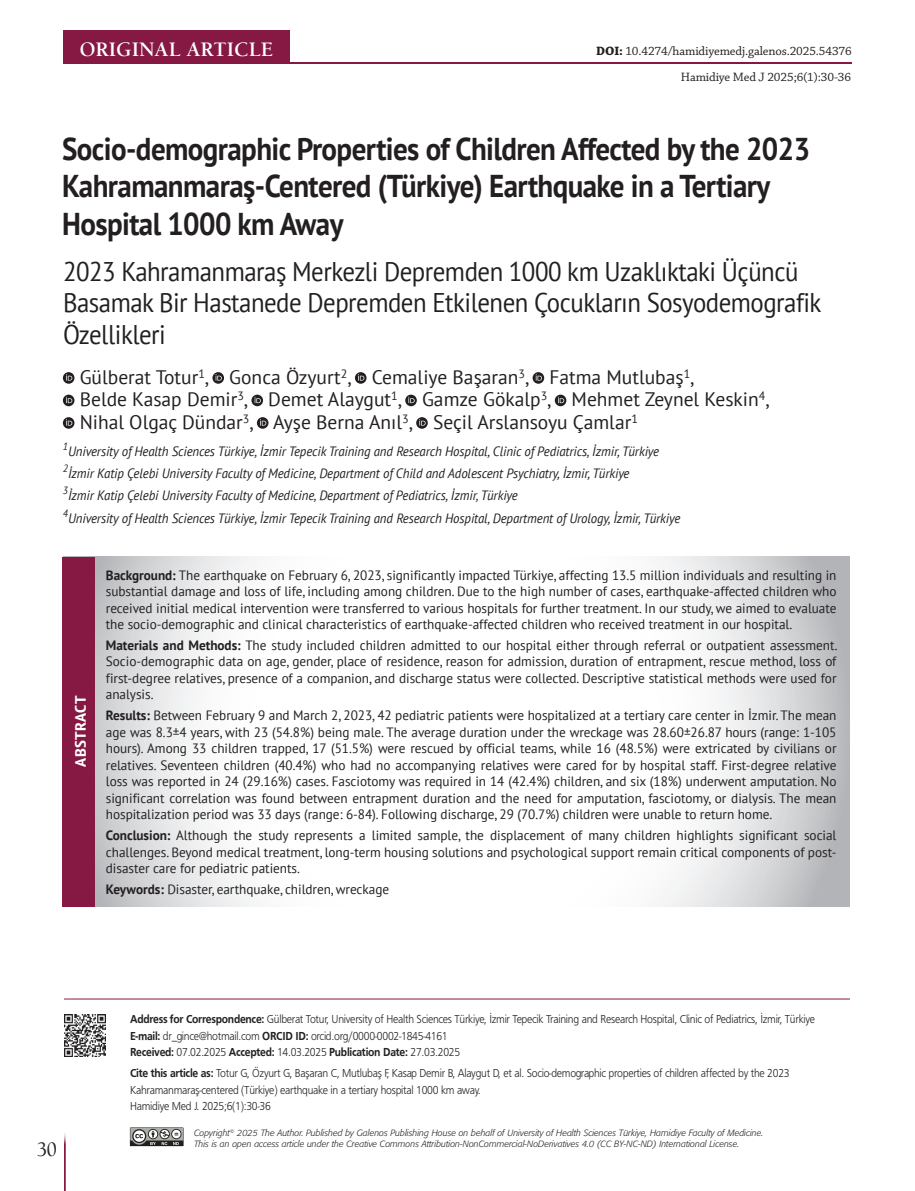
<style>
.page{position:relative;width:915px;height:1191px;background:#fff}
.page>*{position:absolute;margin:0;border:0;box-sizing:border-box;transform-origin:0 0}
._1-BASLIK{font:700 31.5px/37.5px "PT Sans";letter-spacing:-.02em;color:#231f20;scale:.92 1}
._2__TURKCE_BASLIK{font:27px/31.5px "PT Sans";letter-spacing:-.02em;color:#231f20;scale:.92 1}
.t1{font:21px "Berkeley Bold Tr";color:#fff}
.t2{font:21px "Berkeley Regular Tr";color:#231f20;scale:.92 1}
.YAZARLAR{font:19.5px "PT Sans";color:#231f20}
.ABSTRACT{font:700 condensed 15px "PT Sans";letter-spacing:.02em;color:#fff;scale:1.2 1}
.OZET{font:13.5px/16.5px "PT Sans";letter-spacing:-.005em;color:#231f20;text-align:justify}
.KURUMLAR{font:italic 13.5px "PT Sans";letter-spacing:-.01em;color:#231f20;scale:.95 1}
.DOİ{font:12.75px "Chaparral Pro";letter-spacing:-.01em;color:#231f20}
.SAYFA_ATIFI{font:12.75px "Chaparral Pro";letter-spacing:-.01em;color:#231f20}
.CİTE{font:12px/16.5px "Frugal Normal Tr";letter-spacing:-.025em;color:#231f20;scale:.9 1}
.t3{font:12px "Frugal Bold Tr";letter-spacing:-.025em;color:#231f20;scale:.9 1}
.t4{font:9px/11.2px "Formata Light Ita Tr";color:#231f20}
.s1{font-weight:700}
.s2{font-family:"Frugal Bold Tr"}
.s3{font-family:"Frugal Normal Tr"}
</style>
<div class="page">
<hr style="left:64px;top:63px;width:787px;height:1px;background:#861943">
<div style="left:63px;top:31px;width:227px;height:33px;background:#861943"></div>
<hr style="left:64px;top:1131px;width:1px;height:60px;background:#861943">
<svg style="left:130px;top:1127px;width:53px;height:19px"></svg>
<svg style="left:63px;top:372px;width:11px;height:12px"></svg>
<svg style="left:66px;top:374px;width:6px;height:6px"></svg>
<svg style="left:212px;top:372px;width:12px;height:12px"></svg>
<svg style="left:215px;top:374px;width:7px;height:6px"></svg>
<svg style="left:355px;top:372px;width:11px;height:12px"></svg>
<svg style="left:358px;top:374px;width:6px;height:6px"></svg>
<svg style="left:532px;top:372px;width:12px;height:12px"></svg>
<svg style="left:535px;top:374px;width:7px;height:6px"></svg>
<div style="left:63px;top:395px;width:11px;height:11px;background:#231f20;border-radius:50%"></div>
<svg style="left:66px;top:397px;width:6px;height:6px"></svg>
<svg style="left:251px;top:395px;width:12px;height:11px"></svg>
<svg style="left:254px;top:397px;width:7px;height:6px"></svg>
<svg style="left:405px;top:395px;width:11px;height:11px"></svg>
<svg style="left:408px;top:397px;width:6px;height:6px"></svg>
<svg style="left:554px;top:395px;width:12px;height:11px"></svg>
<svg style="left:557px;top:397px;width:7px;height:6px"></svg>
<svg style="left:63px;top:417px;width:11px;height:12px"></svg>
<svg style="left:66px;top:419px;width:6px;height:6px"></svg>
<svg style="left:257px;top:417px;width:11px;height:12px"></svg>
<svg style="left:260px;top:419px;width:6px;height:6px"></svg>
<svg style="left:416px;top:417px;width:11px;height:12px"></svg>
<svg style="left:419px;top:419px;width:6px;height:6px"></svg>
<img style="left:64px;top:1014px;width:42px;height:42px">
<hr style="left:64px;top:998px;width:785px;height:1px;background:#861943">
<svg style="left:94px;top:557px;width:754px;height:349px"></svg>
<div style="left:62px;top:556px;width:32px;height:350px;background:#861943"></div>
<h3 class="t1" style="left:80px;top:37px;width:195px">ORIGINAL ARTICLE</h3>
<p class="DOİ" style="left:596px;top:44px;width:257px"><span class="s1">DOI:</span> 10.4274/hamidiyemedj.galenos.2025.54376</p>
<p class="SAYFA_ATIFI" style="left:680px;top:70px;width:172px">Hamidiye Med J 2025;6(1):30-36</p>
<p class="_1-BASLIK" style="left:62px;top:129px;width:814px">Socio-demographic Properties of Children Affected by the 2023<br>Kahramanmaraş-Centered (Türkiye) Earthquake in a Tertiary<br>Hospital 1000 km Away</p>
<p class="_2__TURKCE_BASLIK" style="left:63px;top:255px;width:825px">2023 Kahramanmaraş Merkezli Depremden 1000 km Uzaklıktaki Üçüncü<br>Basamak Bir Hastanede Depremden Etkilenen Çocukların Sosyodemografik<br>Özellikleri</p>
<p class="YAZARLAR" style="left:80px;top:364px;width:615px">Gülberat Totur<sup>1</sup>, Gonca Özyurt<sup>2</sup>, Cemaliye Başaran<sup>3</sup>, Fatma Mutlubaş<sup>1</sup>,</p>
<p class="YAZARLAR" style="left:80px;top:387px;width:690px">Belde Kasap Demir<sup>3</sup>, Demet Alaygut<sup>1</sup>, Gamze Gökalp<sup>3</sup>, Mehmet Zeynel Keskin<sup>4</sup>,</p>
<p class="YAZARLAR" style="left:80px;top:409px;width:559px">Nihal Olgaç Dündar<sup>3</sup>, Ayşe Berna Anıl<sup>3</sup>, Seçil Arslansoyu Çamlar<sup>1</sup></p>
<p class="KURUMLAR" style="left:63px;top:442px;width:629px"><sup>1</sup>University of Health Sciences Türkiye, İzmir Tepecik Training and Research Hospital, Clinic of Pediatrics, İzmir, Türkiye</p>
<p class="KURUMLAR" style="left:63px;top:465px;width:597px"><sup>2</sup>İzmir Katip Çelebi University Faculty of Medicine, Department of Child and Adolescent Psychiatry, İzmir, Türkiye</p>
<p class="KURUMLAR" style="left:63px;top:487px;width:480px"><sup>3</sup>İzmir Katip Çelebi University Faculty of Medicine, Department of Pediatrics, İzmir, Türkiye</p>
<p class="KURUMLAR" style="left:63px;top:509px;width:651px"><sup>4</sup>University of Health Sciences Türkiye, İzmir Tepecik Training and Research Hospital, Department of Urology, İzmir, Türkiye</p>
<p class="ABSTRACT" style="left:71px;top:767px;width:61px;rotate:-90deg">ABSTRACT</p>
<p class="OZET" style="left:106px;top:566px;width:731px"><span class="s1">Background:</span> The earthquake on February 6, 2023, significantly impacted Türkiye, affecting 13.5 million individuals and resulting in substantial damage and loss of life, including among children. Due to the high number of cases, earthquake-affected children who received initial medical intervention were transferred to various hospitals for further treatment. In our study, we aimed to evaluate the socio-demographic and clinical characteristics of earthquake-affected children who received treatment in our hospital.</p>
<p class="OZET" style="left:106px;top:636px;width:733px"><span class="s1">Materials and Methods:</span> The study included children admitted to our hospital either through referral or outpatient assessment.<br>Socio-demographic data on age, gender, place of residence, reason for admission, duration of entrapment, rescue method, loss of first-degree relatives, presence of a companion, and discharge status were collected. Descriptive statistical methods were used for analysis.</p>
<p class="OZET" style="left:106px;top:707px;width:731px"><span class="s1">Results:</span> Between February 9 and March 2, 2023, 42 pediatric patients were hospitalized at a tertiary care center in İzmir. The mean age was 8.3±4 years, with 23 (54.8%) being male. The average duration under the wreckage was 28.60±26.87 hours (range: 1-105 hours). Among 33 children trapped, 17 (51.5%) were rescued by official teams, while 16 (48.5%) were extricated by civilians or relatives. Seventeen children (40.4%) who had no accompanying relatives were cared for by hospital staff. First-degree relative loss was reported in 24 (29.16%) cases. Fasciotomy was required in 14 (42.4%) children, and six (18%) underwent amputation. No significant correlation was found between entrapment duration and the need for amputation, fasciotomy, or dialysis. The mean hospitalization period was 33 days (range: 6-84). Following discharge, 29 (70.7%) children were unable to return home.</p>
<p class="OZET" style="left:106px;top:826px;width:731px"><span class="s1">Conclusion:</span> Although the study represents a limited sample, the displacement of many children highlights significant social challenges. Beyond medical treatment, long-term housing solutions and psychological support remain critical components of post&shy;disaster care for pediatric patients.</p>
<p class="OZET" style="left:106px;top:880px;width:285px"><span class="s1">Keywords:</span> Disaster, earthquake, children, wreckage</p>
<h3 class="t2" style="left:37px;top:1136px;width:23px">30</h3>
<p class="CİTE" style="left:130px;top:1011px;width:762px"><span class="s2">Address for Correspondence:</span> Gülberat Totur, University of Health Sciences Türkiye, İzmir Tepecik Training and Research Hospital, Clinic of Pediatrics, İzmir, Türkiye<br><span class="s2">E-mail:</span> dr_gince@hotmail.com <span class="s2">ORCID ID:</span> orcid.org/0000-0002-1845-4161</p>
<p class="t3" style="left:130px;top:1045px;width:368px">Received: <span class="s3">07.02.2025</span> Accepted: <span class="s3">14.03.2025</span> Publication Date: <span class="s3">27.03.2025</span></p>
<p class="CİTE" style="left:130px;top:1064px;width:734px"><span class="s2">Cite this article as:</span> Totur G, Özyurt G, Başaran C, Mutlubaş F, Kasap Demir B, Alaygut D, et al. Socio-demographic properties of children affected by the 2023<br>Kahramanmaraş-centered (Türkiye) earthquake in a tertiary hospital 1000 km away.<br>Hamidiye Med J. 2025;6(1):30-36</p>
<p class="t4" style="left:194px;top:1127px;width:570px">Copyright<sup>©</sup> 2025 The Author. Published by Galenos Publishing House on behalf of University of Health Sciences Türkiye, Hamidiye Faculty of Medicine.<br>This is an open access article under the Creative Commons Attribution-NonCommercial-NoDerivatives 4.0 (CC BY-NC-ND) International License.</p>
</div>
